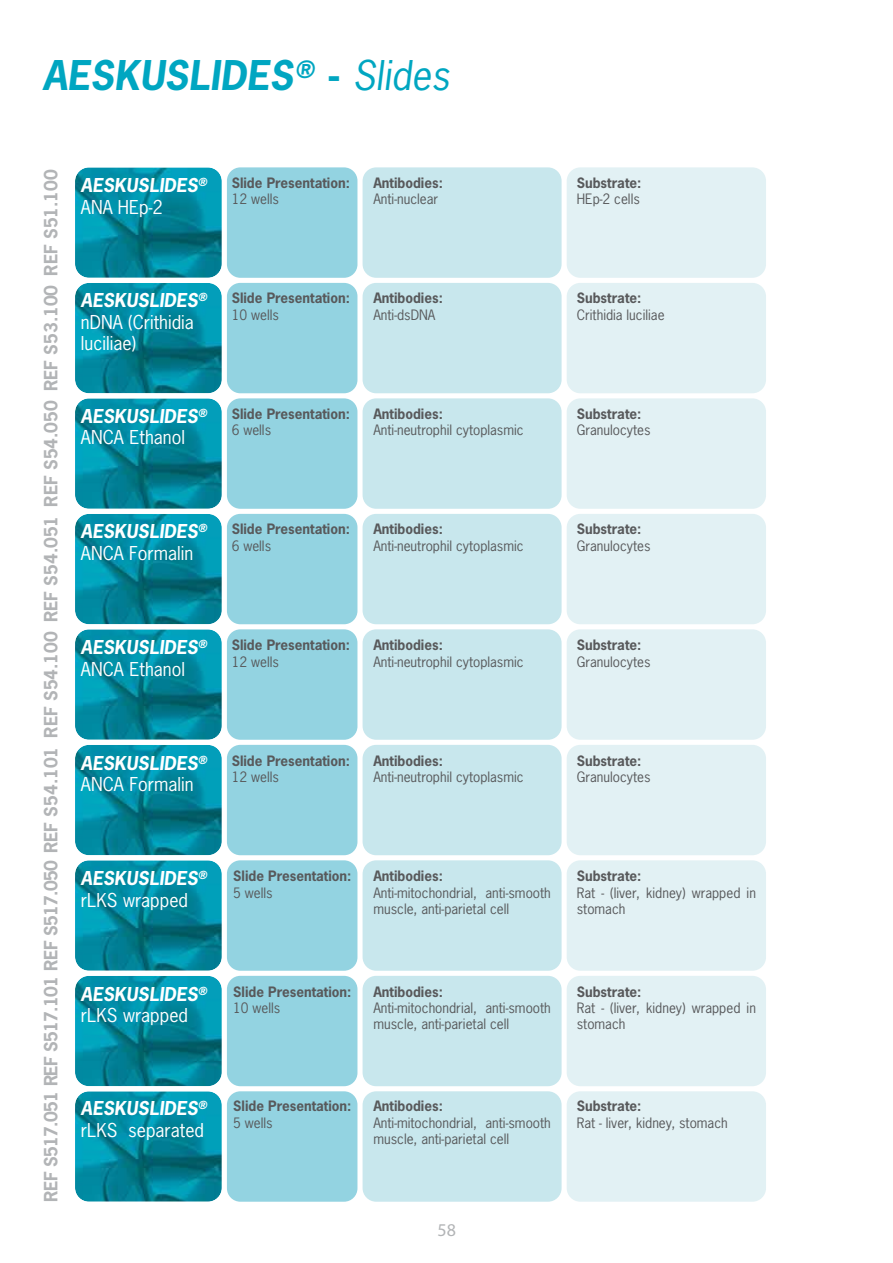
<style>
.page{position:relative;width:893px;height:1263px;background:#fff}
.page>*{position:absolute;margin:0;border:0;box-sizing:border-box;transform-origin:0 0}
.t1{font:italic 700 38.55px "News Gothic Std";color:#00a6c1}
.t2{font:italic 700 18px/21.6px "News Gothic Std";color:#fff}
.t3{font:18px/21.6px "News Gothic Std";color:#fff}
.t4{font:18px "Myriad Pro";color:#b2b4b6}
.t5{font:700 17.25px "News Gothic Std";color:#b2b4b6}
.t6{font:700 17.25px "News Gothic Std";letter-spacing:-.035em;color:#b2b4b6}
.t7{font:13.5px/16.2px "News Gothic Std";color:#58595b}
.t8{font:700 13.5px "News Gothic Std";color:#58595b}
.s1{font-style:normal}
.s2{font-weight:400}
.s3{font-weight:400;font-style:normal}
.s4{font-weight:700;font-style:italic}
</style>
<div class="page">
<div style="left:567px;top:1091px;width:199px;height:111px;background:#e2f1f4;border-radius:14px"></div>
<div style="left:363px;top:1091px;width:199px;height:111px;background:#c8e7ed;border-radius:14px"></div>
<div style="left:227px;top:1091px;width:130px;height:111px;background:#93d3e1;border-radius:13px"></div>
<img style="left:75px;top:1091px;width:147px;height:111px;border-radius:14px">
<div style="left:567px;top:976px;width:199px;height:110px;background:#e2f1f4;border-radius:14px"></div>
<div style="left:363px;top:976px;width:199px;height:110px;background:#c8e7ed;border-radius:14px"></div>
<div style="left:227px;top:976px;width:130px;height:110px;background:#93d3e1;border-radius:13px"></div>
<img style="left:75px;top:976px;width:147px;height:110px;border-radius:14px">
<div style="left:567px;top:860px;width:199px;height:111px;background:#e2f1f4;border-radius:14px"></div>
<div style="left:363px;top:860px;width:199px;height:111px;background:#c8e7ed;border-radius:14px"></div>
<div style="left:227px;top:860px;width:130px;height:111px;background:#93d3e1;border-radius:13px"></div>
<img style="left:75px;top:860px;width:147px;height:111px;border-radius:14px">
<div style="left:567px;top:745px;width:199px;height:110px;background:#e2f1f4;border-radius:14px"></div>
<div style="left:363px;top:745px;width:199px;height:110px;background:#c8e7ed;border-radius:14px"></div>
<div style="left:227px;top:745px;width:130px;height:110px;background:#93d3e1;border-radius:13px"></div>
<img style="left:75px;top:745px;width:147px;height:110px;border-radius:14px">
<div style="left:567px;top:629px;width:199px;height:111px;background:#e2f1f4;border-radius:14px"></div>
<div style="left:363px;top:629px;width:199px;height:111px;background:#c8e7ed;border-radius:14px"></div>
<div style="left:227px;top:629px;width:130px;height:111px;background:#93d3e1;border-radius:13px"></div>
<img style="left:75px;top:629px;width:147px;height:111px;border-radius:14px">
<div style="left:567px;top:514px;width:199px;height:110px;background:#e2f1f4;border-radius:14px"></div>
<div style="left:363px;top:514px;width:199px;height:110px;background:#c8e7ed;border-radius:14px"></div>
<div style="left:227px;top:514px;width:130px;height:110px;background:#93d3e1;border-radius:13px"></div>
<img style="left:75px;top:514px;width:147px;height:110px;border-radius:14px">
<div style="left:567px;top:398px;width:199px;height:111px;background:#e2f1f4;border-radius:14px"></div>
<div style="left:363px;top:398px;width:199px;height:111px;background:#c8e7ed;border-radius:14px"></div>
<div style="left:227px;top:398px;width:130px;height:111px;background:#93d3e1;border-radius:13px"></div>
<img style="left:75px;top:398px;width:147px;height:111px;border-radius:14px">
<div style="left:567px;top:283px;width:199px;height:110px;background:#e2f1f4;border-radius:14px"></div>
<div style="left:363px;top:283px;width:199px;height:110px;background:#c8e7ed;border-radius:14px"></div>
<div style="left:227px;top:283px;width:130px;height:110px;background:#93d3e1;border-radius:13px"></div>
<img style="left:75px;top:283px;width:147px;height:110px;border-radius:14px">
<div style="left:567px;top:167px;width:199px;height:111px;background:#e2f1f4;border-radius:14px"></div>
<div style="left:363px;top:167px;width:199px;height:111px;background:#c8e7ed;border-radius:14px"></div>
<div style="left:227px;top:167px;width:130px;height:111px;background:#93d3e1;border-radius:13px"></div>
<img style="left:75px;top:167px;width:147px;height:111px;border-radius:14px">
<h1 class="t1" style="left:43px;top:58px;width:408px">AESKUSLIDES<sup>®</sup> <span class="s1">-</span> <span class="s2">Slides</span></h1>
<p class="t5" style="left:44px;top:276px;width:108px;rotate:-90deg">REF S51.100</p>
<p class="t8" style="left:232px;top:178px;width:120px">Slide Presentation:</p>
<h2 class="t2" style="left:81px;top:176px;width:128px">AESKUSLIDES<sup>®<br></sup><span class="s3">ANA HEp-2</span></h2>
<p class="t7" style="left:232px;top:192px;width:49px">12 wells</p>
<p class="t5" style="left:44px;top:391px;width:108px;rotate:-90deg">REF S53.100</p>
<p class="t8" style="left:232px;top:293px;width:120px">Slide Presentation:</p>
<h2 class="t3" style="left:81px;top:291px;width:128px"><span class="s4">AESKUSLIDES</span><sup>® </sup>nDNA (Crithidia luciliae)</h2>
<p class="t7" style="left:232px;top:308px;width:49px">10 wells</p>
<p class="t5" style="left:44px;top:507px;width:108px;rotate:-90deg">REF S54.050</p>
<p class="t8" style="left:232px;top:408px;width:120px">Slide Presentation:</p>
<h2 class="t2" style="left:81px;top:406px;width:128px">AESKUSLIDES<sup>®<br></sup><span class="s3">ANCA Ethanol</span></h2>
<p class="t7" style="left:232px;top:423px;width:41px">6 wells</p>
<p class="t5" style="left:44px;top:622px;width:108px;rotate:-90deg">REF S54.051</p>
<p class="t8" style="left:232px;top:524px;width:120px">Slide Presentation:</p>
<h2 class="t3" style="left:81px;top:522px;width:128px"><span class="s4">AESKUSLIDES</span><sup>®<br></sup>ANCA Formalin</h2>
<p class="t7" style="left:232px;top:538px;width:41px">6 wells</p>
<p class="t5" style="left:44px;top:738px;width:108px;rotate:-90deg">REF S54.100</p>
<p class="t8" style="left:232px;top:640px;width:120px">Slide Presentation:</p>
<h2 class="t2" style="left:81px;top:638px;width:128px">AESKUSLIDES<sup>®<br></sup><span class="s3">ANCA Ethanol</span></h2>
<p class="t7" style="left:232px;top:655px;width:49px">12 wells</p>
<p class="t6" style="left:44px;top:1202px;width:456px;rotate:-90deg">REF S517.051 REF S517.101 REF S517.050 REF S54.101</p>
<h2 class="t3" style="left:81px;top:753px;width:128px"><span class="s4">AESKUSLIDES</span><sup>®<br></sup>ANCA Formalin</h2>
<h2 class="t2" style="left:81px;top:869px;width:128px">AESKUSLIDES<sup>® </sup><span class="s3">rLKS wrapped</span></h2>
<h2 class="t2" style="left:81px;top:984px;width:128px">AESKUSLIDES<sup>® </sup><span class="s3">rLKS wrapped</span></h2>
<h2 class="t3" style="left:81px;top:1099px;width:128px"><span class="s4">AESKUSLIDES</span><sup>® </sup>rLKS separated</h2>
<p class="t8" style="left:232px;top:755px;width:120px">Slide Presentation:</p>
<p class="t7" style="left:232px;top:770px;width:49px">12 wells</p>
<p class="t8" style="left:233px;top:871px;width:120px">Slide Presentation:</p>
<p class="t7" style="left:233px;top:885px;width:41px">5 wells</p>
<p class="t8" style="left:233px;top:986px;width:120px">Slide Presentation:</p>
<p class="t7" style="left:233px;top:1001px;width:49px">10 wells</p>
<p class="t8" style="left:233px;top:1101px;width:120px">Slide Presentation:</p>
<p class="t7" style="left:233px;top:1115px;width:41px">5 wells</p>
<p class="t8" style="left:373px;top:178px;width:71px">Antibodies:</p>
<p class="t7" style="left:373px;top:192px;width:66px">Anti-nuclear</p>
<p class="t8" style="left:373px;top:293px;width:71px">Antibodies:</p>
<p class="t7" style="left:373px;top:308px;width:64px">Anti-dsDNA</p>
<p class="t8" style="left:373px;top:408px;width:71px">Antibodies:</p>
<p class="t7" style="left:373px;top:423px;width:152px">Anti-neutrophil cytoplasmic</p>
<p class="t8" style="left:373px;top:524px;width:71px">Antibodies:</p>
<p class="t7" style="left:373px;top:538px;width:152px">Anti-neutrophil cytoplasmic</p>
<p class="t8" style="left:373px;top:640px;width:71px">Antibodies:</p>
<p class="t7" style="left:373px;top:655px;width:152px">Anti-neutrophil cytoplasmic</p>
<p class="t8" style="left:373px;top:755px;width:71px">Antibodies:</p>
<p class="t7" style="left:373px;top:770px;width:152px">Anti-neutrophil cytoplasmic</p>
<p class="t8" style="left:373px;top:871px;width:71px">Antibodies:</p>
<p class="t7" style="left:373px;top:885px;width:179px">Anti-mitochondrial, anti-smooth muscle, anti-parietal cell</p>
<p class="t8" style="left:373px;top:986px;width:71px">Antibodies:</p>
<p class="t7" style="left:373px;top:1001px;width:179px">Anti-mitochondrial, anti-smooth muscle, anti-parietal cell</p>
<p class="t8" style="left:373px;top:1101px;width:71px">Antibodies:</p>
<p class="t7" style="left:373px;top:1115px;width:179px">Anti-mitochondrial, anti-smooth muscle, anti-parietal cell</p>
<h2 class="t4" style="left:437px;top:1219px;width:20px">58</h2>
<p class="t8" style="left:577px;top:178px;width:66px">Substrate:</p>
<p class="t7" style="left:577px;top:192px;width:65px">HEp-2 cells</p>
<p class="t8" style="left:577px;top:293px;width:66px">Substrate:</p>
<p class="t7" style="left:577px;top:308px;width:89px">Crithidia luciliae</p>
<p class="t8" style="left:577px;top:408px;width:66px">Substrate:</p>
<p class="t7" style="left:577px;top:423px;width:75px">Granulocytes</p>
<p class="t8" style="left:577px;top:524px;width:66px">Substrate:</p>
<p class="t7" style="left:577px;top:538px;width:75px">Granulocytes</p>
<p class="t8" style="left:577px;top:640px;width:66px">Substrate:</p>
<p class="t7" style="left:577px;top:655px;width:75px">Granulocytes</p>
<p class="t8" style="left:577px;top:755px;width:66px">Substrate:</p>
<p class="t7" style="left:577px;top:770px;width:75px">Granulocytes</p>
<p class="t8" style="left:577px;top:871px;width:66px">Substrate:</p>
<p class="t7" style="left:577px;top:885px;width:181px">Rat - (liver, kidney) wrapped in stomach</p>
<p class="t8" style="left:577px;top:986px;width:66px">Substrate:</p>
<p class="t7" style="left:577px;top:1001px;width:181px">Rat - (liver, kidney) wrapped in stomach</p>
<p class="t8" style="left:577px;top:1101px;width:66px">Substrate:</p>
<p class="t7" style="left:577px;top:1115px;width:153px">Rat - liver, kidney, stomach</p>
</div>
